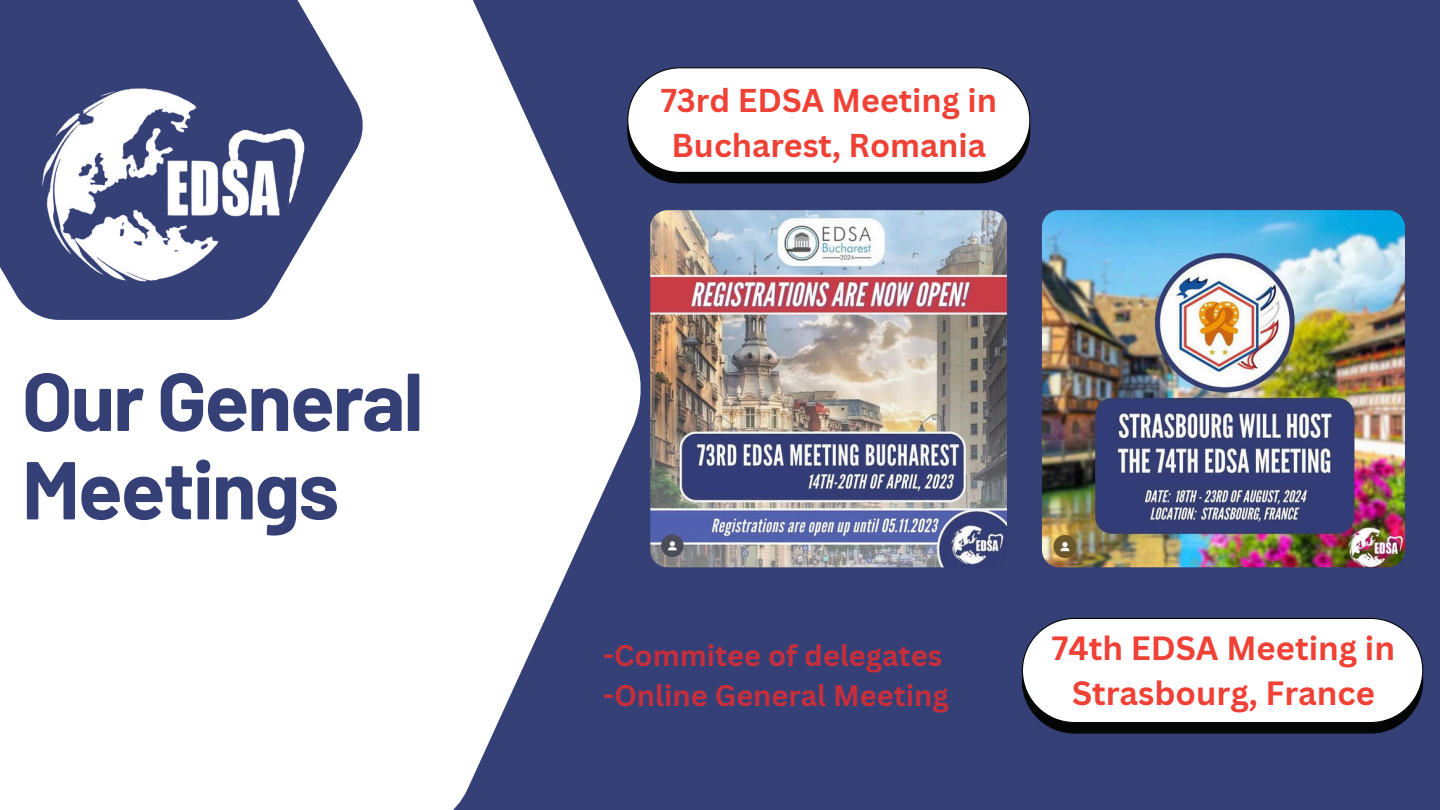
<style>
.page{position:relative;width:1440px;height:810px;background:#354076}
.page>*{position:absolute;margin:0;border:0;box-sizing:border-box;transform-origin:0 0}
.t1{font:700 81.9px/88.4px "Barlow";letter-spacing:-.025em;color:#354076}
.t2{font:700 32.7px/45.5px "Canva Sans";color:#ef4136;text-align:center}
.t3{font:700 32.1px/44.9px "Canva Sans";color:#ef4136;text-align:center}
.t4{font:700 29px "Canva Sans";color:#c62f3b}
</style>
<div class="page">
<svg style="left:0;top:0;width:644px;height:810px;fill:#fff"></svg>
<svg style="left:0;top:0;width:363px;height:320px"></svg>
<img style="left:22px;top:72px;width:315px;height:224px">
<div style="left:627px;top:78px;width:403px;height:105px;background:#040606;border-radius:53px"></div>
<div style="left:628px;top:68px;width:402px;height:104px;background:#fff;border-radius:52px"></div>
<div style="left:627px;top:67px;width:403px;height:106px;border:1px solid #040606;border-radius:52px"></div>
<div style="left:1022px;top:628px;width:401px;height:106px;background:#040606;border-radius:53px"></div>
<div style="left:1022px;top:618px;width:401px;height:105px;background:#fff;border-radius:52px"></div>
<div style="left:1022px;top:618px;width:401px;height:105px;border:1px solid #040606;border-radius:52px"></div>
<img style="left:650px;top:210px;width:356px;height:357px">
<img style="left:1042px;top:210px;width:363px;height:357px">
<p class="t1" style="left:22px;top:354px;width:403px">Our General<br>Meetings</p>
<h1 class="t3" style="left:661px;top:77px;width:338px">73rd EDSA Meeting in<br>Bucharest, Romania</h1>
<p class="t4" style="left:603px;top:635px;width:341px">-Commitee of delegates</p>
<p class="t4" style="left:603px;top:675px;width:347px">-Online General Meeting</p>
<p class="t2" style="left:1052px;top:624px;width:345px">74th EDSA Meeting in<br>Strasbourg, France</p>
</div>
